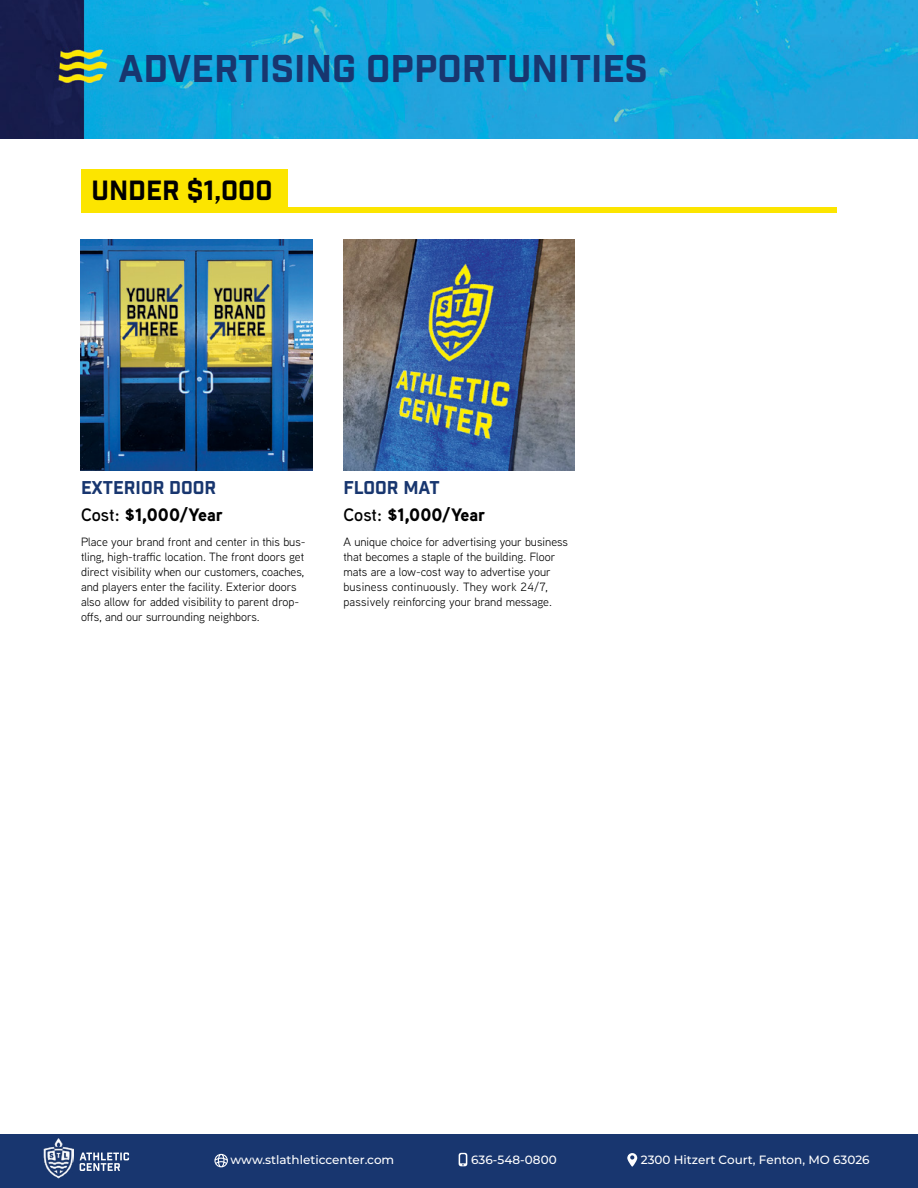
<style>
.page{position:relative;width:918px;height:1188px;background:#fff}
.page>*{position:absolute;margin:0;border:0;box-sizing:border-box;transform-origin:0 0}
.t1{font:37.5px "Industry Inc Base";color:#18366f}
.t2{font:27px "Industry Inc Base";color:#000}
.t3{font:900 18px "Aaux Next";color:#000}
.t4{font:18px "Industry Inc Base";color:#18366f}
.t5{font:12px/15px "Aaux Next";color:#000}
.t6{font:500 12px "Montserrat";color:#fff}
.s1{font-weight:600}
</style>
<div class="page">
<div style="left:0;top:1134px;width:918px;height:54px;background:#18366f"></div>
<svg style="left:80px;top:1153px;width:49px;height:18px"></svg>
<img style="left:44px;top:1138px;width:29px;height:40px">
<svg style="left:214px;top:1154px;width:14px;height:13px"></svg>
<svg style="left:459px;top:1153px;width:8px;height:13px"></svg>
<svg style="left:627px;top:1153px;width:10px;height:14px"></svg>
<img style="left:0;top:0;width:918px;height:138px">
<img style="left:343px;top:239px;width:232px;height:231px">
<img style="left:81px;top:239px;width:231px;height:231px">
<div style="left:81px;top:169px;width:206px;height:44px;background:#fce500"></div>
<div style="left:280px;top:207px;width:557px;height:6px;background:#fce500"></div>
<h1 class="t1" style="left:118px;top:46px;width:531px">ADVERTISING OPPORTUNITIES</h1>
<h2 class="t2" style="left:92px;top:174px;width:182px">UNDER $1,000</h2>
<h3 class="t4" style="left:81px;top:476px;width:137px">EXTERIOR DOOR</h3>
<h3 class="t3" style="left:81px;top:502px;width:144px"><span class="s1">Cost:</span> $1,000/Year</h3>
<p class="t5" style="left:81px;top:534px;width:226px">Place your brand front and center in this bus&shy;tling, high-traffic location. The front doors get direct visibility when our customers, coaches, and players enter the facility. Exterior doors also allow for added visibility to parent drop&shy;offs, and our surrounding neighbors.</p>
<h3 class="t4" style="left:343px;top:476px;width:98px">FLOOR MAT</h3>
<h3 class="t3" style="left:343px;top:502px;width:144px"><span class="s1">Cost:</span> $1,000/Year</h3>
<p class="t5" style="left:343px;top:534px;width:226px">A unique choice for advertising your business that becomes a staple of the building. Floor mats are a low-cost way to advertise your business continuously. They work 24/7, passively reinforcing your brand message.</p>
<p class="t6" style="left:231px;top:1152px;width:165px">www.stlathleticcenter.com</p>
<p class="t6" style="left:471px;top:1152px;width:87px">636-548-0800</p>
<p class="t6" style="left:641px;top:1152px;width:230px">2300 Hitzert Court, Fenton, MO 63026</p>
</div>
